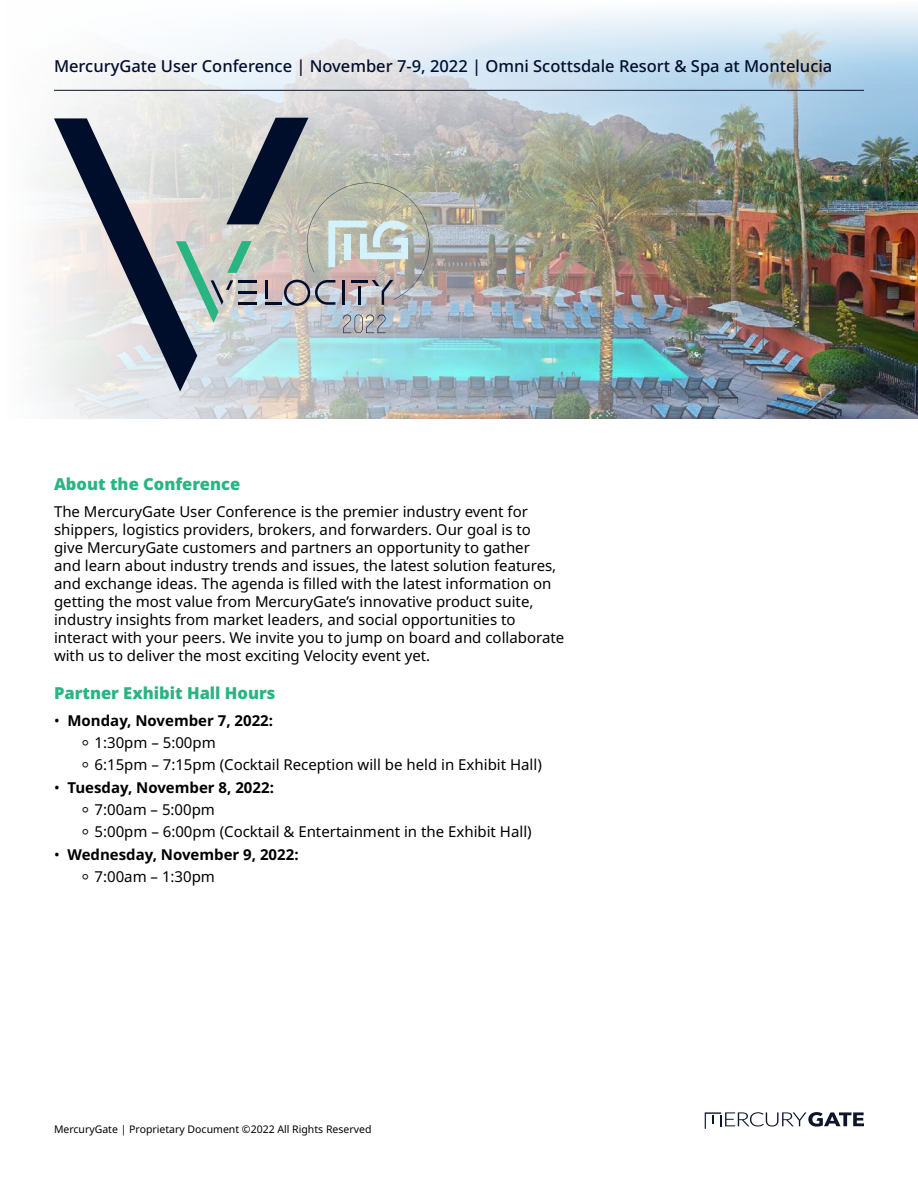
<style>
.page{position:relative;width:918px;height:1188px;background:#fff}
.page>*{position:absolute;margin:0;border:0;box-sizing:border-box;transform-origin:0 0}
.t1{font:500 16.5px "Noto Sans";color:#010d2c}
.t2{font:900 16.5px "Noto Sans";color:#28b583}
.t3{font:15px/18px "Noto Sans";color:#000}
.t4{font:700 15px/22.4px "Noto Sans";color:#000}
.t5{font:10.5px "Noto Sans";color:#000}
.s1{font-weight:700}
.s2{font-weight:400}
</style>
<div class="page">
<svg style="left:705px;top:1112px;width:159px;height:17px"></svg>
<img style="left:40px;top:184px;width:878px;height:234px">
<svg style="left:40px;top:8px;width:878px;height:176px"></svg>
<hr style="left:54px;top:90px;width:810px;height:1px;background:#0d142c">
<svg style="left:54px;top:118px;width:376px;height:274px;background:#b1b9ba"></svg>
<p class="t1" style="left:54px;top:54px;width:780px">MercuryGate User Conference | November 7-9, 2022 | Omni Scottsdale Resort &amp; Spa at Montelucia</p>
<p class="t2" style="left:54px;top:472px;width:188px">About the Conference</p>
<p class="t3" style="left:54px;top:503px;width:512px">The MercuryGate User Conference is the premier industry event for shippers, logistics providers, brokers, and forwarders. Our goal is to<br>give MercuryGate customers and partners an opportunity to gather<br>and learn about industry trends and issues, the latest solution features, and exchange ideas. The agenda is filled with the latest information on getting the most value from MercuryGate’s innovative product suite, industry insights from market leaders, and social opportunities to interact with your peers. We invite you to jump on board and collaborate with us to deliver the most exciting Velocity event yet.</p>
<p class="t2" style="left:54px;top:681px;width:223px">Partner Exhibit Hall Hours</p>
<p class="t3" style="left:81px;top:709px;width:462px;line-height:22.4px;text-indent:-27px">• <span class="s1">Monday, November 7, 2022:<br></span>⸰ 1:30pm – 5:00pm<br>⸰ 6:15pm – 7:15pm (Cocktail Reception will be held in Exhibit Hall)</p>
<p class="t3" style="left:81px;top:776px;width:452px;line-height:22.4px;text-indent:-27px">• <span class="s1">Tuesday, November 8, 2022:<br></span>⸰ 7:00am – 5:00pm<br>⸰ 5:00pm – 6:00pm (Cocktail &amp; Entertainment in the Exhibit Hall)</p>
<p class="t4" style="left:81px;top:843px;width:219px;text-indent:-27px"><span class="s2">•</span> Wednesday, November 9, 2022: <span class="s2">⸰ 7:00am – 1:30pm</span></p>
<p class="t5" style="left:54px;top:1122px;width:319px">MercuryGate | Proprietary Document ©2022 All Rights Reserved</p>
</div>
